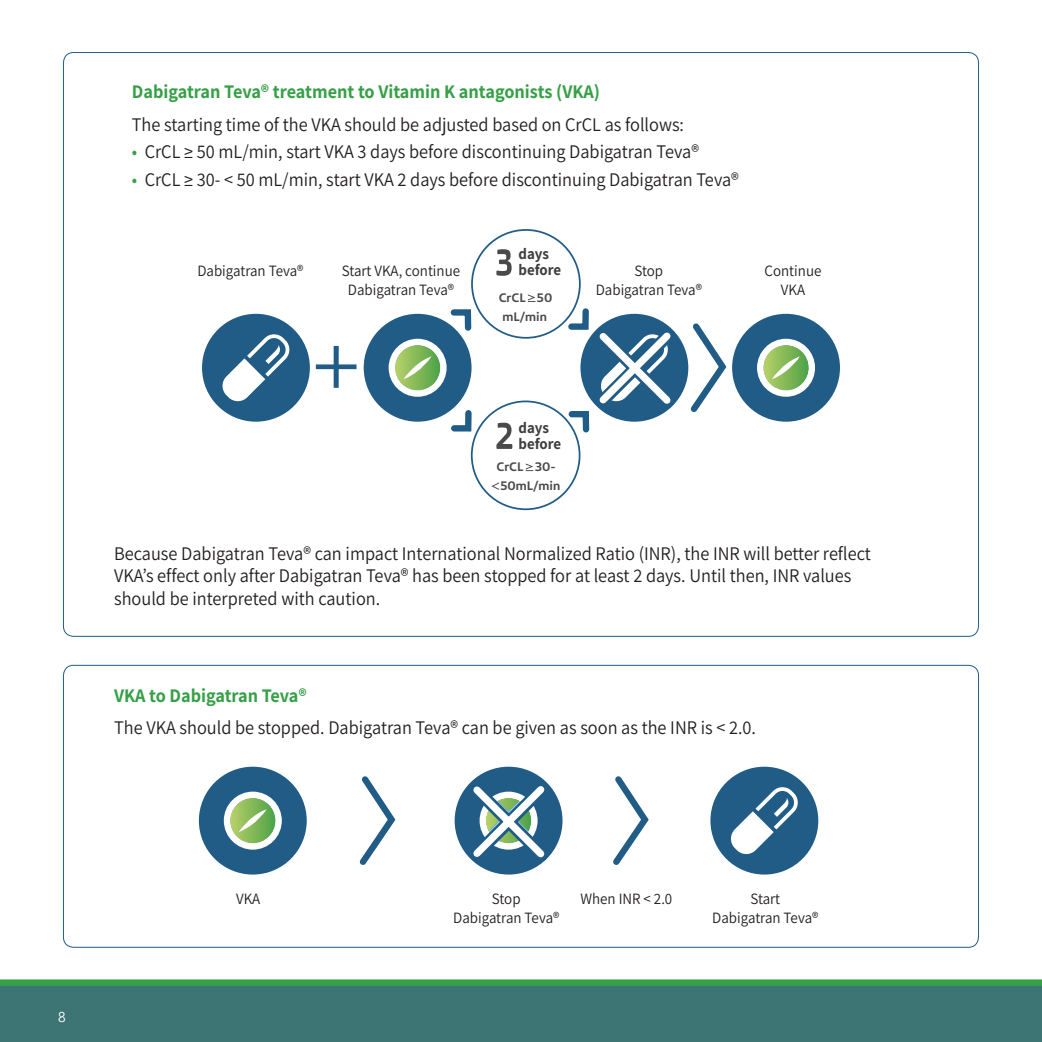
<style>
.page{position:relative;width:1042px;height:1042px;background:#fff}
.page>*{position:absolute;margin:0;border:0;box-sizing:border-box;transform-origin:0 0}
.t1{font:19.25px/22.8px "Assistant";color:#231f20;scale:.95 1}
.t2{font:700 19.25px "Assistant";color:#36a047;scale:.95 1}
.t3{font:15.75px/19.2px "Assistant";color:#231f20;text-align:center;scale:.95 1}
.t4{font:700 15.75px "Assistant";color:#3e3e3f;scale:.95 1}
.t5{font:700 13.12px/19.2px "Teva Sans";color:#4a4a4a}
.s1{color:#36a047}
.s2{font-family:"Lucida Grande";font-weight:400}
</style>
<div class="page">
<svg style="left:0;top:979px;width:1042px;height:63px;background:#3d7a71"></svg>
<div style="left:710px;top:767px;width:108px;height:107px;background:#205c86;border-radius:50%"></div>
<svg style="left:726px;top:782px;width:72px;height:72px"></svg>
<div style="left:199px;top:767px;width:108px;height:107px;background:#205c86;border-radius:50%"></div>
<svg style="left:224px;top:791px;width:58px;height:58px"></svg>
<svg style="left:359px;top:770px;width:290px;height:102px"></svg>
<svg style="left:316px;top:346px;width:40px;height:42px"></svg>
<div style="left:202px;top:314px;width:108px;height:108px;background:#205c86;border-radius:50%"></div>
<svg style="left:222px;top:334px;width:68px;height:68px"></svg>
<div style="left:732px;top:314px;width:108px;height:108px;background:#205c86;border-radius:50%"></div>
<svg style="left:757px;top:339px;width:58px;height:58px"></svg>
<div style="left:364px;top:314px;width:107px;height:108px;background:#205c86;border-radius:50%"></div>
<svg style="left:389px;top:229px;width:338px;height:282px"></svg>
<svg style="left:59px;top:1011px;width:6px;height:11px"></svg>
<p class="t2" style="left:132px;top:78px;width:494px">Dabigatran Teva® treatment to Vitamin K antagonists (VKA)</p>
<p class="t1" style="left:132px;top:112px;width:583px">The starting time of the VKA should be adjusted based on CrCL as follows:</p>
<p class="t1" style="left:132px;top:139px;width:598px"><span class="s1">•</span> CrCL ≥ 50 mL/min, start VKA 3 days before discontinuing Dabigatran Teva®</p>
<p class="t1" style="left:132px;top:167px;width:640px"><span class="s1">•</span> CrCL ≥ 30- &lt; 50 mL/min, start VKA 2 days before discontinuing Dabigatran Teva®</p>
<p class="t3" style="left:197px;top:260px;width:113px">Dabigatran Teva®</p>
<p class="t3" style="left:342px;top:260px;width:126px">Start VKA, continue</p>
<p class="t3" style="left:348px;top:279px;width:113px">Dabigatran Teva®</p>
<p class="t4" style="left:518px;top:243px;width:34px">days</p>
<p class="t4" style="left:518px;top:259px;width:46px">before</p>
<p class="t5" style="left:499px;top:288px;width:55px">CrCL 50 mL/min</p>
<p class="t3" style="left:634px;top:260px;width:32px">Stop</p>
<p class="t3" style="left:596px;top:279px;width:113px">Dabigatran Teva®</p>
<p class="t3" style="left:764px;top:260px;width:61px">Continue</p>
<p class="t3" style="left:781px;top:279px;width:27px">VKA</p>
<p class="t4" style="left:518px;top:417px;width:34px">days</p>
<p class="t4" style="left:518px;top:433px;width:46px">before</p>
<p class="t5" style="left:490px;top:457px;width:72px;text-align:center">CrCL 30- <span class="s2">&lt;</span>50mL/min</p>
<p class="t1" style="left:114px;top:541px;width:798px">Because Dabigatran Teva® can impact International Normalized Ratio (INR), the INR will better reflect<br>VKA’s effect only after Dabigatran Teva® has been stopped for at least 2 days. Until then, INR values should be interpreted with caution.</p>
<p class="t2" style="left:114px;top:682px;width:204px">VKA to Dabigatran Teva®</p>
<p class="t1" style="left:114px;top:715px;width:677px">The VKA should be stopped. Dabigatran Teva® can be given as soon as the INR is &lt; 2.0.</p>
<p class="t3" style="left:236px;top:888px;width:27px">VKA</p>
<p class="t3" style="left:492px;top:888px;width:32px">Stop</p>
<p class="t3" style="left:580px;top:888px;width:98px">When INR &lt; 2.0</p>
<p class="t3" style="left:453px;top:907px;width:113px">Dabigatran Teva®</p>
<p class="t3" style="left:712px;top:888px;width:113px">Start<br>Dabigatran Teva®</p>
</div>
